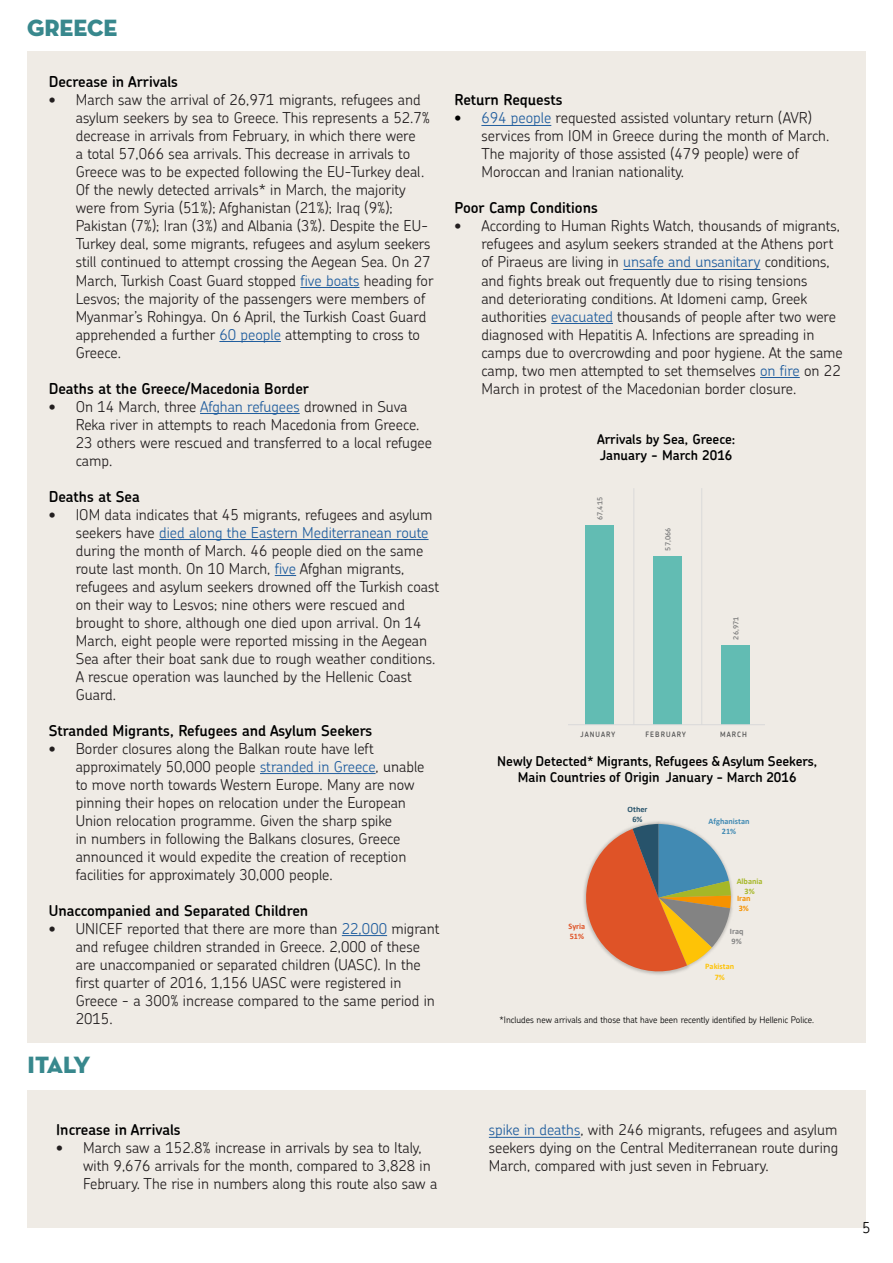
<style>
.page{position:relative;width:893px;height:1263px;background:#fff}
.page>*{position:absolute;margin:0;border:0;box-sizing:border-box;transform-origin:0 0}
.t1{font:24px "Neutra Disp Titling";color:#38888d}
.t2{font:300 15px/18px "Chevin";color:#231f20}
.t3{font:600 15px "Chevin";color:#000}
.t4{font:300 15px "Chevin";color:#000}
.t5{font:600 13.5px/16.2px "Chevin";color:#000}
.t6{font:300 9px "Chevin";color:#000}
.t7{font:700 8.4px/10.2px "Calibri";color:#418ab3;text-align:center}
.t8{font:700 8.4px/10.2px "Calibri";color:#fec306;text-align:center}
.t9{font:700 8.4px/10.2px "Calibri";color:#a6b727;text-align:center}
.t10{font:700 8.4px/10.2px "Calibri";letter-spacing:-.005em;color:#df5327}
.t11{font:700 8.4px/10.2px "Calibri";letter-spacing:.005em;color:#27536b;text-align:center}
.t12{font:700 8.4px/10.2px "Calibri";color:#f69200}
.t13{font:700 8.4px/10.2px "Calibri";color:#838383}
.t14{font:600 7.5px "Chevin";letter-spacing:.145em;color:#595959;scale:.95 1}
.t15{font:600 7.05px "Chevin";letter-spacing:.005em;color:#7f7f7f;scale:1.06 1}
.s1{color:#215e9e}
.s2{color:#000}
</style>
<div class="page">
<div style="left:28px;top:51px;width:838px;height:992px;background:#efebe5"></div>
<hr style="left:300px;top:287px;width:59px;height:1px;background:#215e9e">
<hr style="left:219px;top:341px;width:62px;height:1px;background:#215e9e">
<hr style="left:200px;top:413px;width:100px;height:1px;background:#215e9e">
<hr style="left:159px;top:539px;width:270px;height:1px;background:#215e9e">
<svg style="left:275px;top:575px;width:21px;height:1px"></svg>
<hr style="left:260px;top:773px;width:116px;height:1px;background:#215e9e">
<hr style="left:342px;top:935px;width:45px;height:1px;background:#215e9e">
<hr style="left:481px;top:125px;width:70px;height:1px;background:#215e9e">
<hr style="left:623px;top:269px;width:137px;height:1px;background:#215e9e">
<hr style="left:551px;top:323px;width:62px;height:1px;background:#215e9e">
<hr style="left:760px;top:377px;width:40px;height:1px;background:#215e9e">
<div style="left:28px;top:1090px;width:838px;height:138px;background:#efebe5"></div>
<hr style="left:489px;top:1137px;width:91px;height:1px;background:#215e9e">
<hr style="left:568px;top:488px;width:1px;height:237px;background:#d9d9d9">
<hr style="left:633px;top:488px;width:1px;height:237px;background:#d9d9d9">
<hr style="left:701px;top:488px;width:1px;height:237px;background:#d9d9d9">
<hr style="left:769px;top:488px;width:1px;height:237px;background:#d9d9d9">
<div style="left:586px;top:525px;width:28px;height:200px;background:#62bcb3"></div>
<div style="left:654px;top:556px;width:28px;height:169px;background:#62bcb3"></div>
<div style="left:721px;top:645px;width:29px;height:80px;background:#62bcb3"></div>
<hr style="left:568px;top:724px;width:196px;height:1px;background:#d9d9d9">
<svg style="left:583px;top:821px;width:150px;height:154px"></svg>
<h1 class="t1" style="left:27px;top:13px;width:92px">GREECE</h1>
<p class="t3" style="left:49px;top:72px;width:131px">Decrease in Arrivals</p>
<p class="t2" style="left:76px;top:91px;width:359px;text-indent:-27px">• March saw the arrival of 26,971 migrants, refugees and asylum seekers by sea to Greece. This represents a 52.7% decrease in arrivals from February, in which there were<br>a total 57,066 sea arrivals. This decrease in arrivals to Greece was to be expected following the EU-Turkey deal.<br>Of the newly detected arrivals* in March, the majority were from Syria (51%); Afghanistan (21%); Iraq (9%); Pakistan (7%); Iran (3%) and Albania (3%). Despite the EU-Turkey deal, some migrants, refugees and asylum seekers still continued to attempt crossing the Aegean Sea. On 27<br>March, Turkish Coast Guard stopped <span class="s1">five boats</span> heading for Lesvos; the majority of the passengers were members of Myanmar’s Rohingya. On 6 April, the Turkish Coast Guard apprehended a further <span class="s1">60 people</span> attempting to cross to Greece.</p>
<p class="t3" style="left:49px;top:378px;width:262px">Deaths at the Greece/Macedonia Border</p>
<p class="t2" style="left:76px;top:397px;width:358px;text-indent:-27px">• On 14 March, three <span class="s1">Afghan refugees</span> drowned in Suva Reka river in attempts to reach Macedonia from Greece.<br>23 others were rescued and transferred to a local refugee camp.</p>
<p class="t3" style="left:49px;top:486px;width:93px">Deaths at Sea</p>
<p class="t2" style="left:76px;top:505px;width:365px;text-indent:-27px">• IOM data indicates that 45 migrants, refugees and asylum seekers have <span class="s1">died along the Eastern Mediterranean route </span>during the month of March. 46 people died on the same route last month. On 10 March, <span class="s1">five</span> Afghan migrants, refugees and asylum seekers drowned off the Turkish coast on their way to Lesvos; nine others were rescued and brought to shore, although one died upon arrival. On 14<br>March, eight people were reported missing in the Aegean Sea after their boat sank due to rough weather conditions.<br>A rescue operation was launched by the Hellenic Coast Guard.</p>
<p class="t3" style="left:49px;top:720px;width:325px">Stranded Migrants, Refugees and Asylum Seekers</p>
<p class="t2" style="left:76px;top:739px;width:350px;text-indent:-27px">• Border closures along the Balkan route have left approximately 50,000 people <span class="s1">stranded in Greece</span>, unable to move north towards Western Europe. Many are now pinning their hopes on relocation under the European Union relocation programme. Given the sharp spike<br>in numbers in following the Balkans closures, Greece announced it would expedite the creation of reception facilities for approximately 30,000 people.</p>
<p class="t3" style="left:49px;top:900px;width:261px">Unaccompanied and Separated Children</p>
<p class="t2" style="left:76px;top:919px;width:365px;text-indent:-27px">• UNICEF reported that there are more than <span class="s1">22,000</span> migrant and refugee children stranded in Greece. 2,000 of these are unaccompanied or separated children (UASC). In the first quarter of 2016, 1,156 UASC were registered in Greece - a 300% increase compared to the same period in 2015.</p>
<h1 class="t1" style="left:28px;top:1050px;width:64px">ITALY</h1>
<p class="t3" style="left:454px;top:90px;width:110px">Return Requests</p>
<p class="t2" style="left:481px;top:109px;width:349px;text-indent:-27px"><span class="s2">•</span> <span class="s1">694 people</span> requested assisted voluntary return (AVR) services from IOM in Greece during the month of March.<br>The majority of those assisted (479 people) were of Moroccan and Iranian nationality.</p>
<p class="t3" style="left:454px;top:198px;width:145px">Poor Camp Conditions</p>
<p class="t2" style="left:481px;top:217px;width:363px;text-indent:-27px">• According to Human Rights Watch, thousands of migrants, refugees and asylum seekers stranded at the Athens port of Piraeus are living in <span class="s1">unsafe and unsanitary</span> conditions, and fights break out frequently due to rising tensions<br>and deteriorating conditions. At Idomeni camp, Greek authorities <span class="s1">evacuated</span> thousands of people after two were diagnosed with Hepatitis A. Infections are spreading in camps due to overcrowding and poor hygiene. At the same camp, two men attempted to set themselves <span class="s1">on fire</span> on 22<br>March in protest of the Macedonian border closure.</p>
<p class="t5" style="left:597px;top:431px;width:140px">Arrivals by Sea, Greece:<br>January - March 2016</p>
<p class="t15" style="left:595px;top:520px;width:23px;rotate:-90deg">67,415</p>
<p class="t15" style="left:663px;top:551px;width:23px;rotate:-90deg">57,066</p>
<p class="t15" style="left:731px;top:640px;width:23px;rotate:-90deg">26,971</p>
<p class="t14" style="left:580px;top:729px;width:38px">JANUARY</p>
<p class="t14" style="left:645px;top:729px;width:44px">FEBRUARY</p>
<p class="t14" style="left:720px;top:729px;width:30px">MARCH</p>
<p class="t5" style="left:497px;top:752px;width:321px;text-align:center">Newly Detected* Migrants, Refugees &amp; Asylum Seekers,<br>Main Countries of Origin January - March 2016</p>
<p class="t10" style="left:569px;top:921px;width:18px">Syria<br>51%</p>
<p class="t11" style="left:628px;top:804px;width:21px">Other<br>6%</p>
<p class="t7" style="left:709px;top:816px;width:42px">Afghanistan<br>21%</p>
<p class="t9" style="left:737px;top:876px;width:27px">Albania<br>3%</p>
<p class="t12" style="left:737px;top:893px;width:15px">Iran<br>3%</p>
<p class="t13" style="left:730px;top:926px;width:15px">Iraq<br>9%</p>
<p class="t8" style="left:705px;top:961px;width:30px">Pakistan<br>7%</p>
<p class="t6" style="left:500px;top:1014px;width:316px">*Includes new arrivals and those that have been recently identified by Hellenic Police.</p>
<p class="t3" style="left:56px;top:1120px;width:126px">Increase in Arrivals</p>
<p class="t2" style="left:83px;top:1139px;width:356px;text-indent:-27px">• March saw a 152.8% increase in arrivals by sea to Italy, with 9,676 arrivals for the month, compared to 3,828 in<br>February. The rise in numbers along this route also saw a</p>
<p class="t2" style="left:489px;top:1121px;width:351px;text-align:justify"><span class="s1">spike in deaths</span>, with 246 migrants, refugees and asylum seekers dying on the Central Mediterranean route during March, compared with just seven in February.</p>
<p class="t4" style="left:862px;top:1218px;width:10px">5</p>
</div>
